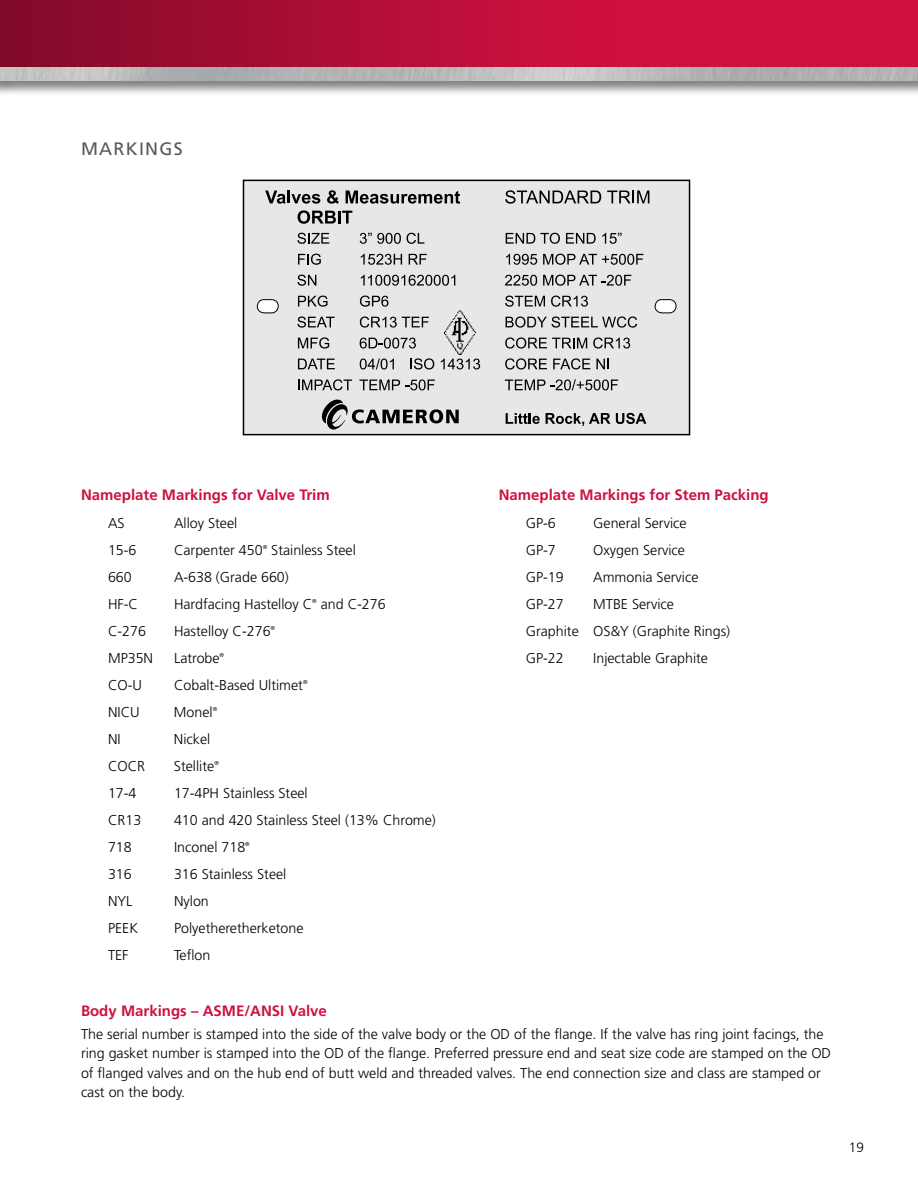
<style>
.page{position:relative;width:918px;height:1188px;background:#fff}
.page>*{position:absolute;margin:0;border:0;box-sizing:border-box;transform-origin:0 0}
.t1{font:18px "Frutiger LT Std";letter-spacing:.07em;color:#58595b}
.t2{font:700 15px "Frutiger LT Std";color:#ce1141}
.t3{font:300 14.25px/19.5px "Frutiger LT Std";color:#000}
.t4{font:300 13.5px "Frutiger LT Std";color:#000}
.t5{font:300 5.7px "Frutiger LT Std";color:#000}
</style>
<div class="page">
<div style="left:0;top:0;width:918px;height:68px;background:#ce1141"></div>
<div style="left:0;top:0;width:621px;height:68px;background:linear-gradient(to right,#800a28,#d31142)"></div>
<div style="left:0;top:66px;width:918px;height:30px;background:#000;opacity:.5"></div>
<img style="left:0;top:68px;width:918px;height:13px">
<div style="left:243px;top:180px;width:447px;height:255px;background:#e6e7e8"></div>
<div style="left:243px;top:180px;width:447px;height:255px;border:2px solid #000"></div>
<svg style="left:265px;top:191px;width:55px;height:13px"></svg>
<svg style="left:327px;top:190px;width:12px;height:14px"></svg>
<svg style="left:346px;top:191px;width:114px;height:13px"></svg>
<svg style="left:298px;top:210px;width:54px;height:14px"></svg>
<svg style="left:505px;top:190px;width:96px;height:14px"></svg>
<svg style="left:607px;top:191px;width:42px;height:12px"></svg>
<svg style="left:297px;top:233px;width:32px;height:11px"></svg>
<svg style="left:360px;top:233px;width:41px;height:11px"></svg>
<svg style="left:407px;top:233px;width:17px;height:11px"></svg>
<svg style="left:506px;top:233px;width:54px;height:11px"></svg>
<svg style="left:566px;top:233px;width:30px;height:11px"></svg>
<svg style="left:602px;top:233px;width:20px;height:11px"></svg>
<svg style="left:298px;top:254px;width:23px;height:11px"></svg>
<svg style="left:361px;top:254px;width:41px;height:11px"></svg>
<svg style="left:409px;top:254px;width:18px;height:11px"></svg>
<svg style="left:506px;top:254px;width:31px;height:11px"></svg>
<svg style="left:543px;top:254px;width:100px;height:11px"></svg>
<svg style="left:297px;top:275px;width:19px;height:11px"></svg>
<svg style="left:361px;top:275px;width:94px;height:11px"></svg>
<svg style="left:505px;top:275px;width:32px;height:11px"></svg>
<svg style="left:543px;top:275px;width:88px;height:11px"></svg>
<svg style="left:298px;top:296px;width:30px;height:11px"></svg>
<svg style="left:360px;top:296px;width:28px;height:11px"></svg>
<svg style="left:505px;top:296px;width:40px;height:11px"></svg>
<svg style="left:551px;top:296px;width:37px;height:11px"></svg>
<svg style="left:297px;top:317px;width:38px;height:11px"></svg>
<svg style="left:360px;top:317px;width:69px;height:11px"></svg>
<svg style="left:506px;top:317px;width:131px;height:11px"></svg>
<svg style="left:298px;top:337px;width:31px;height:12px"></svg>
<svg style="left:360px;top:338px;width:56px;height:11px"></svg>
<svg style="left:505px;top:337px;width:82px;height:12px"></svg>
<svg style="left:593px;top:337px;width:37px;height:12px"></svg>
<svg style="left:298px;top:359px;width:37px;height:10px"></svg>
<svg style="left:360px;top:358px;width:34px;height:12px"></svg>
<svg style="left:411px;top:358px;width:23px;height:12px"></svg>
<svg style="left:441px;top:359px;width:39px;height:11px"></svg>
<svg style="left:505px;top:358px;width:42px;height:12px"></svg>
<svg style="left:553px;top:358px;width:37px;height:12px"></svg>
<svg style="left:596px;top:359px;width:13px;height:10px"></svg>
<svg style="left:298px;top:379px;width:54px;height:11px"></svg>
<svg style="left:359px;top:379px;width:76px;height:11px"></svg>
<svg style="left:505px;top:380px;width:40px;height:10px"></svg>
<svg style="left:551px;top:379px;width:67px;height:11px"></svg>
<svg style="left:506px;top:413px;width:34px;height:11px"></svg>
<svg style="left:546px;top:413px;width:100px;height:13px"></svg>
<svg style="left:256px;top:299px;width:23px;height:15px"></svg>
<svg style="left:654px;top:299px;width:23px;height:15px"></svg>
<img style="left:445px;top:310px;width:30px;height:45px">
<svg style="left:322px;top:400px;width:137px;height:30px"></svg>
<p class="t1" style="left:81px;top:139px;width:103px">MARKINGS</p>
<p class="t2" style="left:81px;top:486px;width:250px">Nameplate Markings for Valve Trim</p>
<p class="t3" style="left:108px;top:514px;width:18px">AS</p>
<p class="t3" style="left:174px;top:514px;width:65px">Alloy Steel</p>
<p class="t3" style="left:108px;top:541px;width:30px">15-6</p>
<p class="t3" style="left:174px;top:541px;width:90px">Carpenter 450</p>
<p class="t5" style="left:263px;top:544px;width:6px">®</p>
<p class="t3" style="left:271px;top:541px;width:86px">Stainless Steel</p>
<p class="t3" style="left:108px;top:568px;width:25px">660</p>
<p class="t3" style="left:174px;top:568px;width:116px">A-638 (Grade 660)</p>
<p class="t3" style="left:108px;top:595px;width:32px">HF-C</p>
<p class="t3" style="left:174px;top:595px;width:140px">Hardfacing Hastelloy C</p>
<p class="t5" style="left:312px;top:598px;width:6px">®</p>
<p class="t3" style="left:321px;top:595px;width:66px">and C-276</p>
<p class="t3" style="left:108px;top:622px;width:40px">C-276</p>
<p class="t3" style="left:174px;top:622px;width:98px">Hastelloy C-276</p>
<p class="t5" style="left:271px;top:625px;width:6px">®</p>
<p class="t3" style="left:108px;top:649px;width:47px">MP35N</p>
<p class="t3" style="left:174px;top:649px;width:47px">Latrobe</p>
<p class="t5" style="left:220px;top:652px;width:6px">®</p>
<p class="t3" style="left:108px;top:676px;width:36px">CO-U</p>
<p class="t3" style="left:174px;top:676px;width:131px">Cobalt-Based Ultimet</p>
<p class="t5" style="left:303px;top:679px;width:6px">®</p>
<p class="t3" style="left:108px;top:703px;width:33px">NICU</p>
<p class="t3" style="left:174px;top:703px;width:40px">Monel</p>
<p class="t5" style="left:213px;top:706px;width:6px">®</p>
<p class="t3" style="left:108px;top:730px;width:14px">NI</p>
<p class="t3" style="left:174px;top:730px;width:38px">Nickel</p>
<p class="t3" style="left:108px;top:757px;width:39px">COCR</p>
<p class="t3" style="left:174px;top:757px;width:42px">Stellite</p>
<p class="t5" style="left:214px;top:760px;width:6px">®</p>
<p class="t3" style="left:108px;top:784px;width:30px">17-4</p>
<p class="t3" style="left:174px;top:784px;width:135px">17-4PH Stainless Steel</p>
<p class="t3" style="left:108px;top:811px;width:35px">CR13</p>
<p class="t3" style="left:174px;top:811px;width:263px">410 and 420 Stainless Steel (13% Chrome)</p>
<p class="t3" style="left:108px;top:838px;width:25px">718</p>
<p class="t3" style="left:174px;top:838px;width:73px">Inconel 718</p>
<p class="t5" style="left:245px;top:841px;width:6px">®</p>
<p class="t3" style="left:108px;top:865px;width:25px">316</p>
<p class="t3" style="left:174px;top:865px;width:114px">316 Stainless Steel</p>
<p class="t3" style="left:108px;top:892px;width:26px">NYL</p>
<p class="t3" style="left:174px;top:892px;width:36px">Nylon</p>
<p class="t3" style="left:108px;top:919px;width:32px">PEEK</p>
<p class="t3" style="left:174px;top:919px;width:131px">Polyetheretherketone</p>
<p class="t3" style="left:108px;top:946px;width:22px">TEF</p>
<p class="t3" style="left:174px;top:946px;width:38px">Teflon</p>
<p class="t2" style="left:499px;top:486px;width:272px">Nameplate Markings for Stem Packing</p>
<p class="t3" style="left:526px;top:514px;width:32px">GP-6</p>
<p class="t3" style="left:593px;top:514px;width:95px">General Service</p>
<p class="t3" style="left:526px;top:541px;width:32px">GP-7</p>
<p class="t3" style="left:593px;top:541px;width:93px">Oxygen Service</p>
<p class="t3" style="left:526px;top:568px;width:40px">GP-19</p>
<p class="t3" style="left:593px;top:568px;width:107px">Ammonia Service</p>
<p class="t3" style="left:526px;top:595px;width:40px">GP-27</p>
<p class="t3" style="left:526px;top:591px;width:206px;line-height:27px;text-indent:68px">MTBE Service<br>Graphite OS&amp;Y (Graphite Rings)<br>GP-22</p>
<p class="t3" style="left:593px;top:649px;width:116px">Injectable Graphite</p>
<p class="t2" style="left:81px;top:1002px;width:247px">Body Markings – ASME/ANSI Valve</p>
<p class="t3" style="left:81px;top:1024px;width:752px">The serial number is stamped into the side of the valve body or the OD of the flange. If the valve has ring joint facings, the ring gasket number is stamped into the OD of the flange. Preferred pressure end and seat size code are stamped on the OD of flanged valves and on the hub end of butt weld and threaded valves. The end connection size and class are stamped or cast on the body.</p>
<p class="t4" style="left:849px;top:1140px;width:17px">19</p>
</div>
